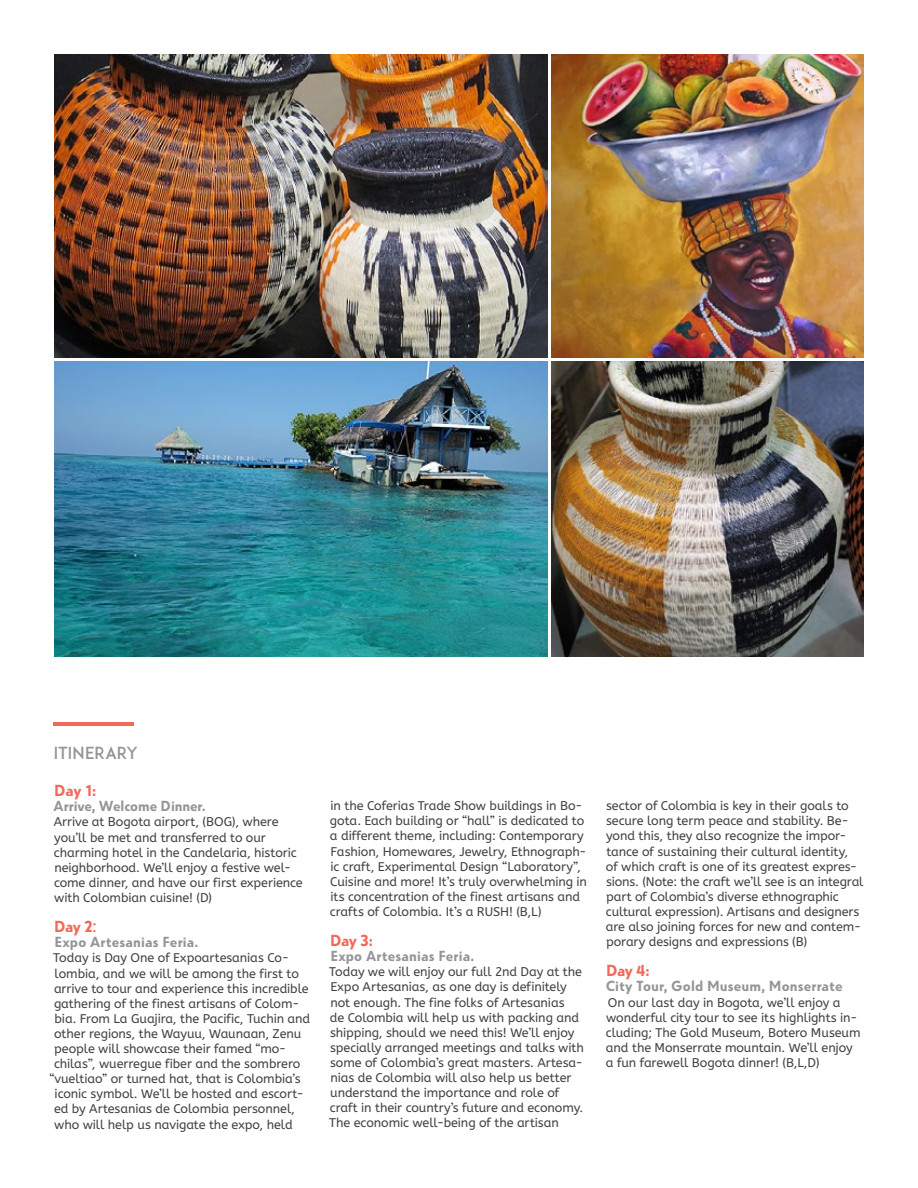
<style>
.page{position:relative;width:918px;height:1188px;background:#fff}
.page>*{position:absolute;margin:0;border:0;box-sizing:border-box;transform-origin:0 0}
.t1{font:700 16.5px "Globe Grotesk Display";letter-spacing:-.035em;color:#f26859}
.t2{font:16.5px "ADAM.CGPRO";color:#939598}
.t3{font:700 15px "Globe Grotesk Display";letter-spacing:.005em;color:#939598}
.t4{font:12.6px/15.1px "A Bee Zee";letter-spacing:-.01em;color:#414042}
.s1{font-family:"A Bee Zee";font-weight:400}
</style>
<div class="page">
<hr style="left:54px;top:722px;width:80px;height:4px;background:#f26859">
<img style="left:54px;top:54px;width:494px;height:304px">
<img style="left:54px;top:361px;width:494px;height:296px">
<img style="left:551px;top:54px;width:313px;height:304px">
<img style="left:551px;top:361px;width:313px;height:296px">
<h1 class="t2" style="left:54px;top:743px;width:86px">ITINERARY</h1>
<h1 class="t1" style="left:54px;top:781px;width:44px">Day 1:</h1>
<p class="t3" style="left:54px;top:797px;width:154px">Arrive, Welcome Dinner.</p>
<p class="t4" style="left:54px;top:815px;width:250px">Arrive at Bogota airport, (BOG), where you’ll be met and transferred to our charming hotel in the Candelaria, historic neighborhood. We’ll enjoy a festive wel&shy;come dinner, and have our first experience with Colombian cuisine! (D)</p>
<h1 class="t1" style="left:54px;top:917px;width:44px">Day 2<span class="s1">:</span></h1>
<p class="t3" style="left:54px;top:933px;width:145px">Expo Artesanias Feria.</p>
<p class="t4" style="left:53px;top:951px;width:237px">Today is Day One of Expoartesanias Co-</p>
<p class="t4" style="left:55px;top:966px;width:246px">lombia, and we will be among the first to</p>
<p class="t4" style="left:54px;top:981px;width:256px">arrive to tour and experience this incredible</p>
<p class="t4" style="left:54px;top:996px;width:247px">gathering of the finest artisans of Colom-</p>
<p class="t4" style="left:55px;top:1011px;width:257px">bia. From La Guajira, the Pacific, Tuchin and</p>
<p class="t4" style="left:54px;top:1026px;width:249px">other regions, the Wayuu, Waunaan, Zenu</p>
<p class="t4" style="left:54px;top:1041px;width:234px">people will showcase their famed “mo-</p>
<p class="t4" style="left:54px;top:1056px;width:248px">chilas”, wuerregue fiber and the sombrero</p>
<p class="t4" style="left:49px;top:1072px;width:253px">“vueltiao” or turned hat, that is Colombia’s</p>
<p class="t4" style="left:55px;top:1087px;width:251px">iconic symbol. We’ll be hosted and escort-</p>
<p class="t4" style="left:54px;top:1102px;width:243px">ed by Artesanias de Colombia personnel,</p>
<p class="t4" style="left:54px;top:1117px;width:240px">who will help us navigate the expo, held</p>
<p class="t4" style="left:330px;top:799px;width:259px">in the Coferias Trade Show buildings in Bo&shy;gota. Each building or “hall” is dedicated to a different theme, including: Contemporary Fashion, Homewares, Jewelry, Ethnograph&shy;ic craft, Experimental Design “Laboratory”, Cuisine and more! It’s truly overwhelming in its concentration of the finest artisans and crafts of Colombia. It’s a RUSH! (B,L)</p>
<h1 class="t1" style="left:330px;top:931px;width:44px">Day 3:</h1>
<p class="t3" style="left:330px;top:947px;width:145px">Expo Artesanias Feria.</p>
<p class="t4" style="left:329px;top:965px;width:256px">Today we will enjoy our full 2nd Day at the Expo Artesanias, as one day is definitely not enough. The fine folks of Artesanias<br>de Colombia will help us with packing and shipping, should we need this! We’ll enjoy specially arranged meetings and talks with some of Colombia’s great masters. Artesa&shy;nias de Colombia will also help us better understand the importance and role of craft in their country’s future and economy.<br>The economic well-being of the artisan</p>
<p class="t4" style="left:606px;top:799px;width:259px">sector of Colombia is key in their goals to secure long term peace and stability. Be&shy;yond this, they also recognize the impor&shy;tance of sustaining their cultural identity,<br>of which craft is one of its greatest expres&shy;sions. (Note: the craft we’ll see is an integral part of Colombia’s diverse ethnographic cultural expression). Artisans and designers are also joining forces for new and contem&shy;porary designs and expressions (B)</p>
<h1 class="t1" style="left:606px;top:961px;width:45px">Day 4:</h1>
<p class="t3" style="left:606px;top:977px;width:238px">City Tour, Gold Museum, Monserrate</p>
<p class="t4" style="left:606px;top:995px;width:256px">On our last day in Bogota, we’ll enjoy a wonderful city tour to see its highlights in&shy;cluding; The Gold Museum, Botero Museum and the Monserrate mountain. We’ll enjoy a fun farewell Bogota dinner! (B,L,D)</p>
</div>
